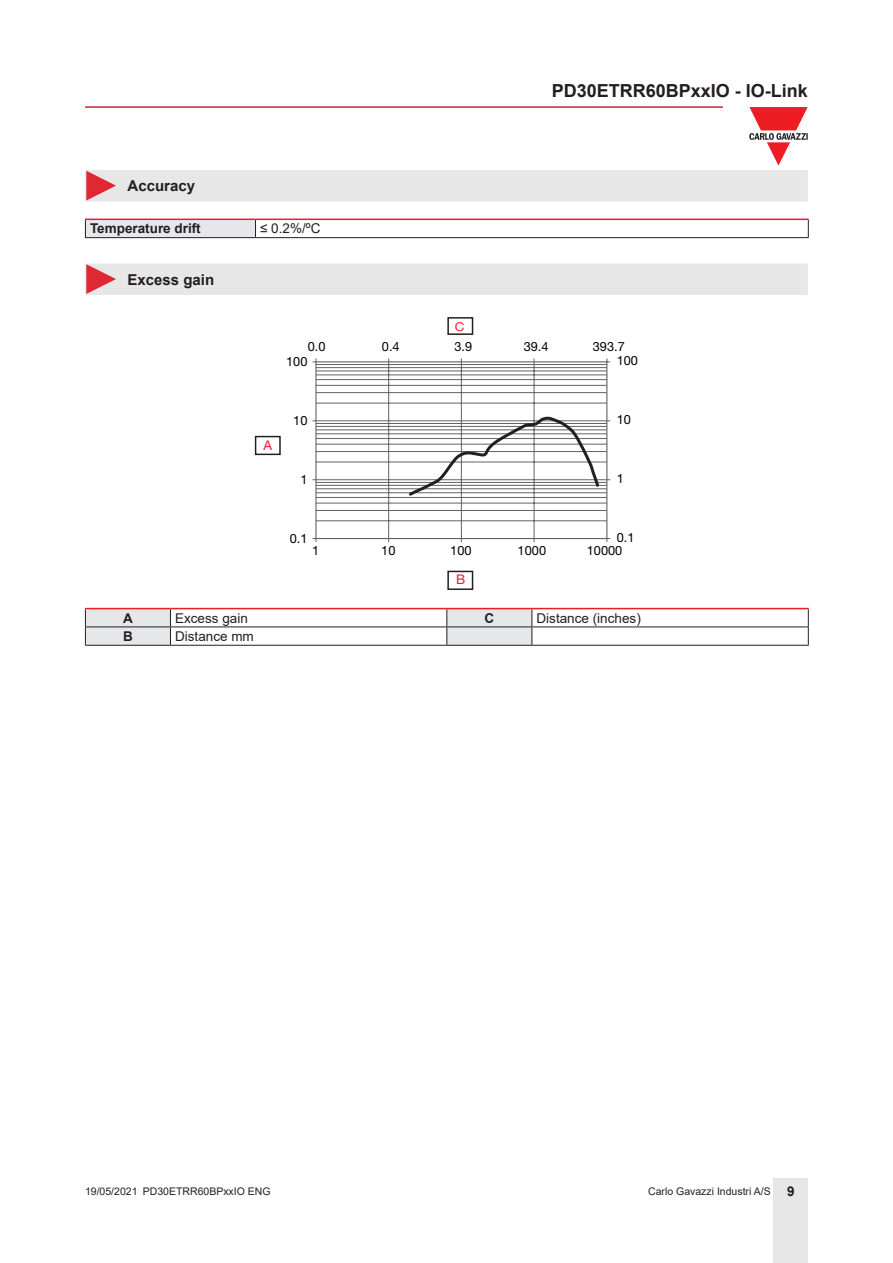
<style>
.page{position:relative;width:893px;height:1263px;background:#fff}
.page>*{position:absolute;margin:0;border:0;box-sizing:border-box;transform-origin:0 0}
.t1{font:700 18px "Arial";color:#231f20}
.Titolo03{font:700 15px "Arial";color:#231f20}
.TestoTabella{font:13.5px "Arial";color:#231f20}
.TestoTabellaFndGSx{font:700 13.5px "Arial";color:#231f20}
.TestoTabellaFndGCen{font:700 13.5px "Arial";color:#231f20}
.t2{font:13.35px "Helvetica Neue LT Std";color:#ee1d23}
.t3{font:12.75px "Helvetica Neue LT Std";color:#000001}
.t4{font:12.3px "Helvetica Neue LT Std";color:#ee1d23;scale:1.09 1}
.t5{font:10.5px "Arial";color:#231f20}
.s1{font-weight:700;font-size:13.5px}
</style>
<div class="page">
<hr style="left:85px;top:106px;width:638px;height:2px;background:#c42633">
<div style="left:774px;top:1178px;width:34px;height:85px;background:#e7e7e8"></div>
<svg style="left:85px;top:107px;width:723px;height:95px"></svg>
<div style="left:85px;top:219px;width:170px;height:19px;background:#e6e7e9"></div>
<hr style="left:85px;top:219px;width:170px;height:1px;background:#ee1d23">
<hr style="left:255px;top:219px;width:554px;height:1px;background:#ee1d23">
<svg style="left:85px;top:220px;width:1px;height:17px"></svg>
<svg style="left:255px;top:220px;width:1px;height:17px"></svg>
<svg style="left:808px;top:220px;width:1px;height:17px"></svg>
<hr style="left:85px;top:237px;width:170px;height:1px;background:#231f20">
<hr style="left:255px;top:237px;width:554px;height:1px;background:#231f20">
<div style="left:85px;top:263px;width:723px;height:32px;background:#e7e7e8"></div>
<hr style="left:316px;top:385px;width:291px;height:1px;background:#636366">
<hr style="left:316px;top:379px;width:291px;height:1px;background:#636366">
<hr style="left:316px;top:374px;width:291px;height:1px;background:#636366">
<hr style="left:316px;top:371px;width:291px;height:1px;background:#636366">
<hr style="left:316px;top:367px;width:291px;height:1px;background:#636366">
<hr style="left:316px;top:364px;width:291px;height:1px;background:#636366">
<hr style="left:388px;top:362px;width:1px;height:176px;background:#636366">
<hr style="left:461px;top:362px;width:1px;height:176px;background:#636366">
<hr style="left:534px;top:362px;width:1px;height:176px;background:#636366">
<hr style="left:316px;top:403px;width:291px;height:1px;background:#636366">
<hr style="left:316px;top:392px;width:291px;height:1px;background:#636366">
<div style="left:447px;top:317px;width:26px;height:18px;border:1px solid #231f20"></div>
<svg style="left:255px;top:415px;width:355px;height:175px"></svg>
<hr style="left:85px;top:608px;width:85px;height:1px;background:#ee1d23">
<hr style="left:170px;top:608px;width:277px;height:1px;background:#ee1d23">
<hr style="left:447px;top:608px;width:85px;height:1px;background:#ee1d23">
<hr style="left:532px;top:608px;width:277px;height:1px;background:#ee1d23">
<hr style="left:532px;top:626px;width:277px;height:1px;background:#231f20">
<svg style="left:85px;top:609px;width:447px;height:36px"></svg>
<svg style="left:808px;top:609px;width:1px;height:36px"></svg>
<hr style="left:85px;top:645px;width:85px;height:1px;background:#231f20">
<hr style="left:170px;top:645px;width:277px;height:1px;background:#231f20">
<hr style="left:447px;top:645px;width:85px;height:1px;background:#231f20">
<hr style="left:532px;top:645px;width:277px;height:1px;background:#231f20">
<p class="Titolo03" style="left:128px;top:175px;width:69px">Accuracy</p>
<p class="TestoTabellaFndGSx" style="left:90px;top:219px;width:112px">Temperature drift</p>
<p class="TestoTabella" style="left:260px;top:219px;width:62px">≤ 0.2%/ºC</p>
<p class="Titolo03" style="left:128px;top:269px;width:88px">Excess gain</p>
<h1 class="t1" style="left:552px;top:78px;width:258px">PD30ETRR60BPxxIO - IO-Link</h1>
<p class="t4" style="left:455px;top:319px;width:10px">C</p>
<p class="t3" style="left:308px;top:339px;width:19px">0.0</p>
<p class="t3" style="left:382px;top:339px;width:19px">0.4</p>
<p class="t3" style="left:455px;top:339px;width:19px">3.9</p>
<p class="t3" style="left:524px;top:339px;width:26px">39.4</p>
<p class="t3" style="left:593px;top:339px;width:33px">393.7</p>
<p class="t3" style="left:286px;top:354px;width:23px">100</p>
<p class="t2" style="left:263px;top:437px;width:10px">A</p>
<p class="t3" style="left:293px;top:413px;width:16px">10</p>
<p class="t3" style="left:300px;top:472px;width:9px">1</p>
<p class="t3" style="left:617px;top:353px;width:23px">100</p>
<p class="t3" style="left:617px;top:412px;width:16px">10</p>
<p class="t3" style="left:617px;top:470px;width:9px">1</p>
<p class="t3" style="left:290px;top:530px;width:19px">0.1</p>
<p class="t3" style="left:617px;top:529px;width:19px">0.1</p>
<p class="t3" style="left:312px;top:543px;width:9px">1</p>
<p class="t3" style="left:381px;top:543px;width:16px">10</p>
<p class="t3" style="left:450px;top:543px;width:23px">100</p>
<p class="t3" style="left:518px;top:543px;width:30px">1000</p>
<p class="t3" style="left:587px;top:543px;width:37px">10000</p>
<p class="t2" style="left:456px;top:572px;width:11px">B</p>
<p class="TestoTabellaFndGCen" style="left:123px;top:608px;width:11px">A</p>
<p class="TestoTabella" style="left:175px;top:609px;width:74px">Excess gain</p>
<p class="TestoTabellaFndGCen" style="left:484px;top:608px;width:11px">C</p>
<p class="TestoTabella" style="left:536px;top:609px;width:106px">Distance (inches)</p>
<p class="TestoTabellaFndGCen" style="left:123px;top:627px;width:11px">B</p>
<p class="TestoTabella" style="left:175px;top:627px;width:80px">Distance mm</p>
<p class="t5" style="left:85px;top:1183px;width:187px">19/05/2021 PD30ETRR60BPxxIO ENG</p>
<p class="t5" style="left:648px;top:1183px;width:148px">Carlo Gavazzi Industri A/S <span class="s1">9</span></p>
</div>
